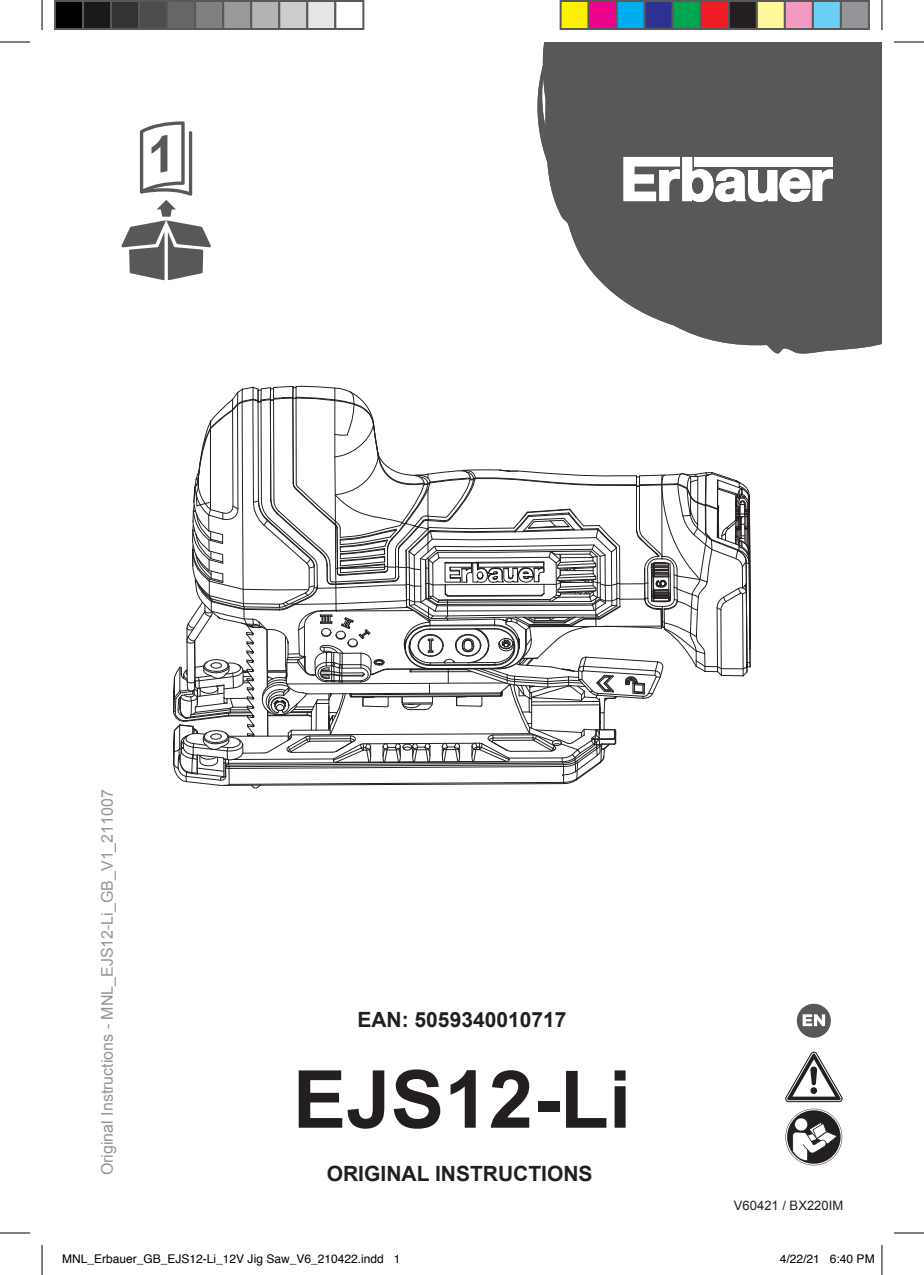
<style>
.page{position:relative;width:924px;height:1275px;background:#fff}
.page>*{position:absolute;margin:0;border:0;box-sizing:border-box;transform-origin:0 0}
.Cover_title{font:700 80px "Arial";color:#231f20}
.Cover_EAN_code{font:700 21px "Arial";color:#231f20}
.version_number-cover{font:16px "Arial";color:#939598}
.t1{font:13px "Arial";color:#231f20}
.t2{font:12px "Helvetica";color:#000}
</style>
<div class="page">
<svg style="left:796px;top:1003px;width:34px;height:34px"></svg>
<svg style="left:785px;top:1051px;width:57px;height:51px"></svg>
<svg style="left:785px;top:1108px;width:56px;height:57px"></svg>
<svg style="left:121px;top:121px;width:90px;height:159px"></svg>
<svg style="left:537px;top:42px;width:344px;height:312px;background:#6e6f71"></svg>
<svg style="left:623px;top:157px;width:209px;height:45px"></svg>
<svg style="left:173px;top:386px;width:578px;height:402px"></svg>
<hr style="left:0;top:42px;width:30px;height:1px;background:#000">
<hr style="left:893px;top:42px;width:30px;height:1px;background:#000">
<hr style="left:0;top:1232px;width:30px;height:1px;background:#000">
<hr style="left:893px;top:1232px;width:30px;height:1px;background:#000">
<hr style="left:42px;top:0;width:1px;height:30px;background:#000">
<hr style="left:42px;top:1245px;width:1px;height:30px;background:#000">
<hr style="left:881px;top:0;width:1px;height:30px;background:#000">
<hr style="left:881px;top:1245px;width:1px;height:30px;background:#000">
<div style="left:55px;top:1px;width:28px;height:28px;background:#000"></div>
<div style="left:54px;top:0;width:30px;height:30px;border:2px solid #595959"></div>
<div style="left:83px;top:1px;width:28px;height:28px;background:#1a1a1a"></div>
<div style="left:82px;top:0;width:30px;height:30px;border:2px solid #595959"></div>
<div style="left:111px;top:1px;width:28px;height:28px;background:#333"></div>
<div style="left:110px;top:0;width:30px;height:30px;border:2px solid #595959"></div>
<div style="left:139px;top:1px;width:28px;height:28px;background:#4d4d4d"></div>
<div style="left:138px;top:0;width:30px;height:30px;border:2px solid #595959"></div>
<div style="left:167px;top:1px;width:28px;height:28px;background:#666"></div>
<div style="left:166px;top:0;width:30px;height:30px;border:2px solid #595959"></div>
<div style="left:195px;top:1px;width:28px;height:28px;background:#808080"></div>
<div style="left:194px;top:0;width:30px;height:30px;border:2px solid #595959"></div>
<div style="left:223px;top:1px;width:28px;height:28px;background:#999"></div>
<div style="left:222px;top:0;width:30px;height:30px;border:2px solid #595959"></div>
<div style="left:251px;top:1px;width:28px;height:28px;background:#b3b3b3"></div>
<div style="left:250px;top:0;width:30px;height:30px;border:2px solid #595959"></div>
<div style="left:279px;top:1px;width:28px;height:28px;background:#ccc"></div>
<div style="left:278px;top:0;width:30px;height:30px;border:2px solid #595959"></div>
<div style="left:307px;top:1px;width:28px;height:28px;background:#e6e6e6"></div>
<div style="left:306px;top:0;width:30px;height:30px;border:2px solid #595959"></div>
<div style="left:334px;top:0;width:30px;height:30px;border:2px solid #595959"></div>
<div style="left:560px;top:1px;width:28px;height:28px;background:#fff101"></div>
<div style="left:559px;top:0;width:30px;height:30px;border:2px solid #595959"></div>
<div style="left:588px;top:1px;width:28px;height:28px;background:#ed028c"></div>
<div style="left:587px;top:0;width:30px;height:30px;border:2px solid #595959"></div>
<div style="left:616px;top:1px;width:28px;height:28px;background:#00aeef"></div>
<div style="left:615px;top:0;width:30px;height:30px;border:2px solid #595959"></div>
<div style="left:644px;top:1px;width:28px;height:28px;background:#2e3092"></div>
<div style="left:643px;top:0;width:30px;height:30px;border:2px solid #595959"></div>
<div style="left:672px;top:1px;width:28px;height:28px;background:#00a54f"></div>
<div style="left:671px;top:0;width:30px;height:30px;border:2px solid #595959"></div>
<div style="left:700px;top:1px;width:28px;height:28px;background:#ee1d23"></div>
<div style="left:699px;top:0;width:30px;height:30px;border:2px solid #595959"></div>
<div style="left:728px;top:1px;width:28px;height:28px;background:#231f20"></div>
<div style="left:727px;top:0;width:30px;height:30px;border:2px solid #595959"></div>
<div style="left:756px;top:1px;width:28px;height:28px;background:#fff79a"></div>
<div style="left:755px;top:0;width:30px;height:30px;border:2px solid #595959"></div>
<div style="left:784px;top:1px;width:28px;height:28px;background:#f499c2"></div>
<div style="left:783px;top:0;width:30px;height:30px;border:2px solid #595959"></div>
<div style="left:812px;top:1px;width:28px;height:28px;background:#6bcff6"></div>
<div style="left:811px;top:0;width:30px;height:30px;border:2px solid #595959"></div>
<div style="left:840px;top:1px;width:28px;height:28px;background:#939598"></div>
<div style="left:839px;top:0;width:30px;height:30px;border:2px solid #595959"></div>
<p class="version_number-cover" style="left:97px;top:1175px;width:387px;rotate:-90deg">Original Instructions - MNL_EJS12-Li_GB_V1_211007</p>
<p class="Cover_EAN_code" style="left:357px;top:1005px;width:210px">EAN: 5059340010717</p>
<p class="Cover_title" style="left:293px;top:1046px;width:339px">EJS12-Li</p>
<h2 class="Cover_EAN_code" style="left:326px;top:1159px;width:267px">ORIGINAL INSTRUCTIONS</h2>
<p class="t1" style="left:733px;top:1197px;width:111px">V60421 / BX220IM</p>
<p class="t2" style="left:62px;top:1249px;width:340px">MNL_Erbauer_GB_EJS12-Li_12V Jig Saw_V6_210422.indd 1</p>
<p class="t2" style="left:779px;top:1249px;width:96px">4/22/21 6:40 PM</p>
</div>
